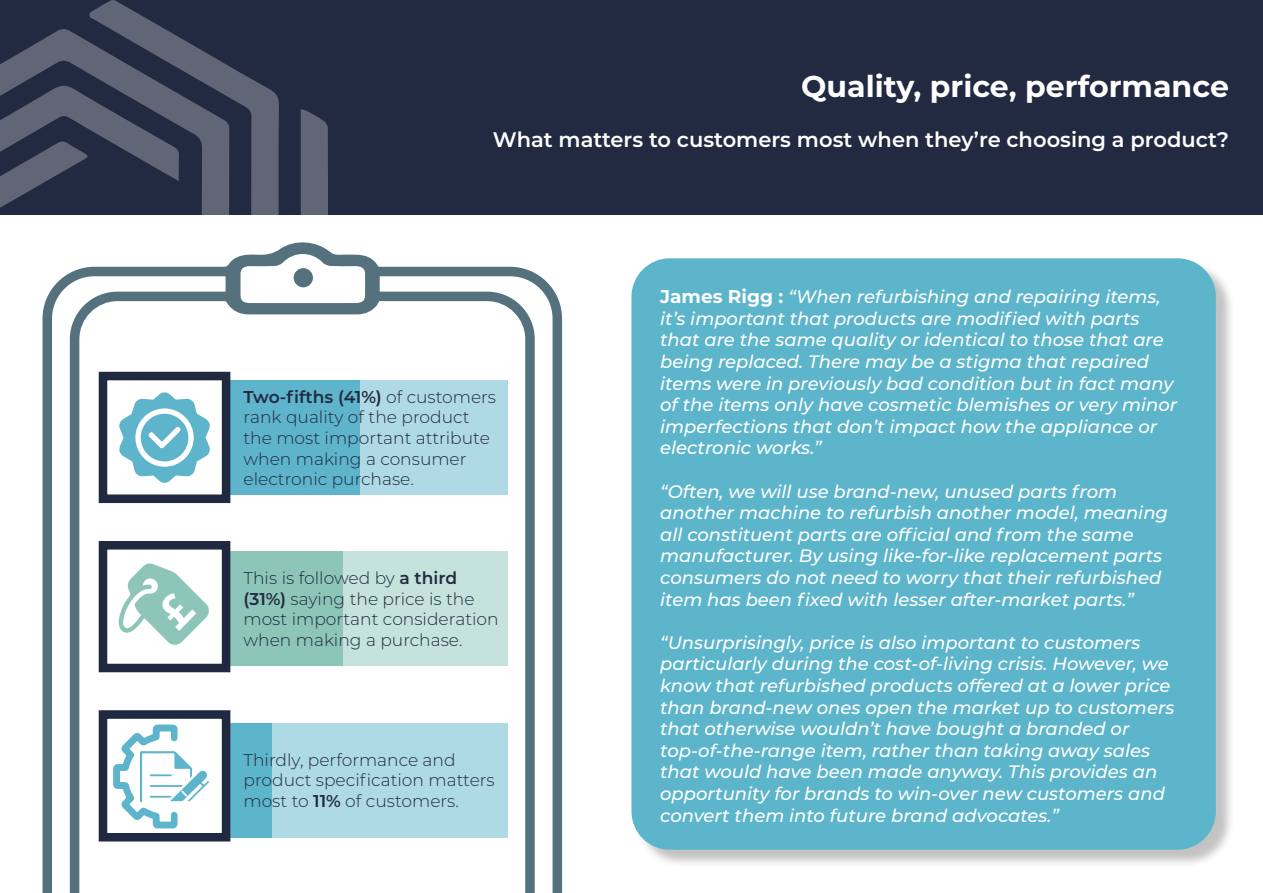
<style>
.page{position:relative;width:1263px;height:893px;background:#fff}
.page>*{position:absolute;margin:0;border:0;box-sizing:border-box;transform-origin:0 0}
.t1{font:700 30px "Montserrat";color:#fff}
.t2{font:600 21px "Montserrat";color:#fff}
.t3{font:italic 500 18px/21.6px "Montserrat";color:#fff}
.t4{font:300 17.1px/20.5px "Montserrat";color:#222a41}
.s1{font-weight:600}
.s2{font-weight:700;font-style:normal;font-size:18.6px}
</style>
<div class="page">
<div style="left:0;top:0;width:1263px;height:215px;background:#222a41"></div>
<svg style="left:0;top:0;width:328px;height:215px"></svg>
<svg style="left:43px;top:242px;width:519px;height:651px"></svg>
<svg style="left:294px;top:268px;width:19px;height:19px"></svg>
<svg style="left:94px;top:367px;width:141px;height:479px"></svg>
<svg style="left:119px;top:563px;width:90px;height:82px"></svg>
<svg style="left:119px;top:392px;width:91px;height:91px"></svg>
<svg style="left:108px;top:722px;width:101px;height:109px"></svg>
<div style="left:634px;top:261px;width:601px;height:608px;background:#231f20;opacity:.27"></div>
<div style="left:631px;top:258px;width:585px;height:592px;background:#5db5cb;border-radius:38px"></div>
<p class="t1" style="left:801px;top:64px;width:429px">Quality, price, performance</p>
<p class="t2" style="left:493px;top:125px;width:738px">What matters to customers most when they’re choosing a product?</p>
<p class="t4" style="left:243px;top:386px;width:254px"><span class="s1">Two-fifths (41%)</span> of customers rank quality of the product the most important attribute when making a consumer electronic purchase.</p>
<p class="t4" style="left:243px;top:567px;width:257px">This is followed by <span class="s1">a third (31%)</span> saying the price is the most important consideration when making a purchase.</p>
<p class="t4" style="left:243px;top:749px;width:253px">Thirdly, performance and product specification matters most to <span class="s1">11%</span> of customers.</p>
<p class="t3" style="left:660px;top:285px;width:519px"><span class="s2">James Rigg :</span> “When refurbishing and repairing items, it’s important that products are modified with parts that are the same quality or identical to those that are being replaced. There may be a stigma that repaired items were in previously bad condition but in fact many of the items only have cosmetic blemishes or very minor imperfections that don’t impact how the appliance or electronic works.”</p>
<p class="t3" style="left:660px;top:480px;width:509px">“Often, we will use brand-new, unused parts from another machine to refurbish another model, meaning all constituent parts are official and from the same manufacturer. By using like-for-like replacement parts consumers do not need to worry that their refurbished item has been fixed with lesser after-market parts.”</p>
<p class="t3" style="left:660px;top:631px;width:516px">“Unsurprisingly, price is also important to customers particularly during the cost-of-living crisis. However, we know that refurbished products offered at a lower price than brand-new ones open the market up to customers that otherwise wouldn’t have bought a branded or top-of-the-range item, rather than taking away sales that would have been made anyway. This provides an opportunity for brands to win-over new customers and convert them into future brand advocates.”</p>
</div>
